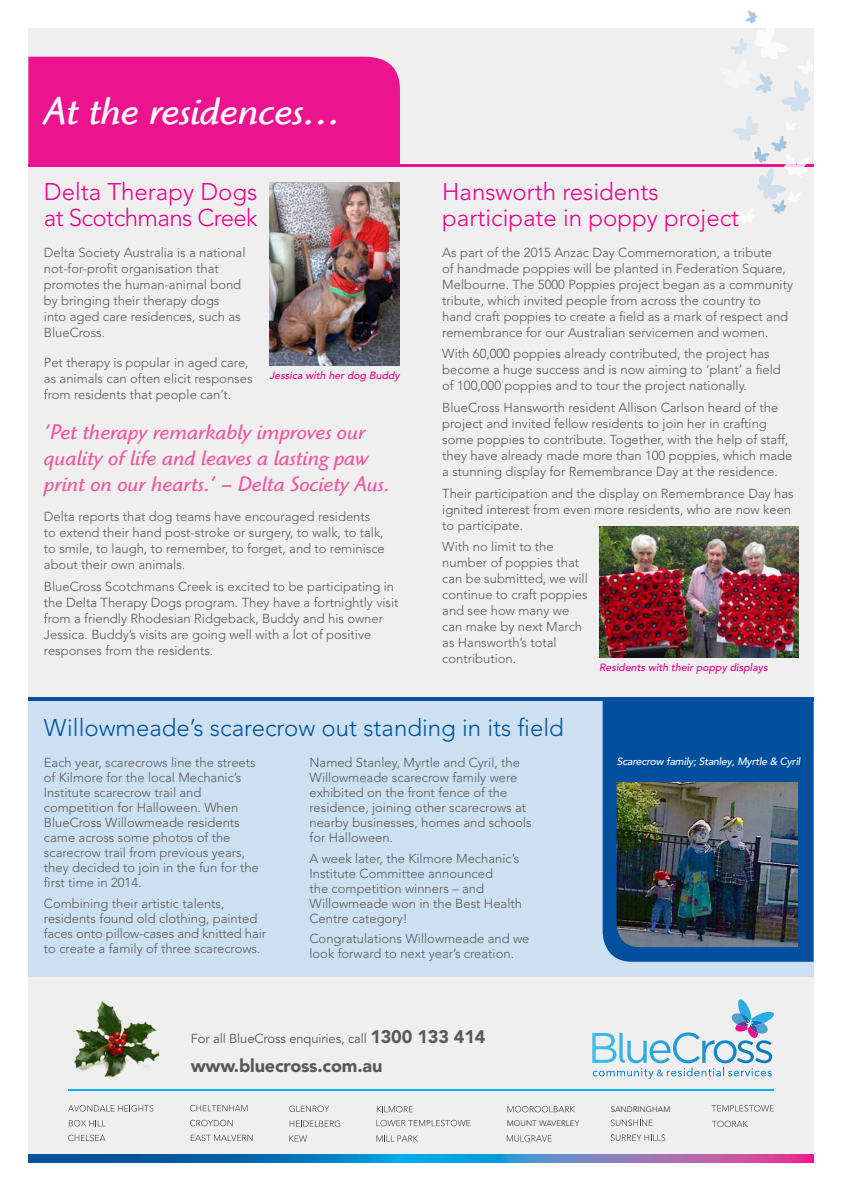
<style>
.page{position:relative;width:842px;height:1191px;background:#fff}
.page>*{position:absolute;margin:0;border:0;box-sizing:border-box;transform-origin:0 0}
.t1{font:italic 40px "Highlander ITC";color:#fff}
.t2{font:300 24px "Avenir LT Std";color:#00549e}
.t3{font:300 24px/26px "Avenir LT Std";color:#ec008c}
.t4{font:300 24px/26px "Avenir LT Std";letter-spacing:-.025em;color:#ec008c}
.t5{font:italic 22px/26px "Highlander ITC";color:#ef5ba1}
.t6{font:900 18px "Avenir LT Std";letter-spacing:-.01em;color:#58595b}
.t7{font:300 13px/16px "Avenir LT Std";color:#58595b}
.t8{font:13px "Avenir LT Std";letter-spacing:-.01em;color:#58595b}
.t9{font:italic 500 10.5px "Avenir LT Pro";color:#ec008c}
.t10{font:italic 500 10.5px "Avenir LT Pro";letter-spacing:-.02em;color:#fff}
.t11{font:8px "Avenir LT Std";color:#414042}
.s1{font-weight:900;font-size:18px}
</style>
<div class="page">
<div style="left:28px;top:28px;width:786px;height:1134px;background:#efeff0"></div>
<svg style="left:28px;top:1154px;width:786px;height:8px;background:#3e72b7"></svg>
<hr style="left:28px;top:164px;width:786px;height:3px;background:#ec148e">
<div style="left:28px;top:57px;width:372px;height:107px;background:#ec148e"></div>
<svg style="left:730px;top:10px;width:83px;height:213px"></svg>
<div style="left:28px;top:697px;width:786px;height:280px;background:#cde0f1"></div>
<hr style="left:28px;top:697px;width:786px;height:4px;background:#00509e">
<div style="left:603px;top:701px;width:211px;height:260px;background:#00509e"></div>
<img style="left:269px;top:182px;width:131px;height:183px">
<img style="left:599px;top:527px;width:199px;height:130px">
<img style="left:617px;top:782px;width:181px;height:165px">
<hr style="left:68px;top:1089px;width:706px;height:2px;background:#00aeef">
<svg style="left:592px;top:999px;width:182px;height:80px"></svg>
<svg style="left:68px;top:1105px;width:85px;height:6px"></svg>
<svg style="left:69px;top:1120px;width:36px;height:6px"></svg>
<svg style="left:68px;top:1134px;width:38px;height:7px"></svg>
<svg style="left:190px;top:1104px;width:57px;height:7px"></svg>
<svg style="left:190px;top:1119px;width:43px;height:7px"></svg>
<svg style="left:191px;top:1134px;width:62px;height:7px"></svg>
<svg style="left:289px;top:1105px;width:40px;height:7px"></svg>
<svg style="left:290px;top:1120px;width:50px;height:6px"></svg>
<svg style="left:289px;top:1135px;width:18px;height:6px"></svg>
<svg style="left:377px;top:1106px;width:36px;height:6px"></svg>
<svg style="left:376px;top:1119px;width:94px;height:7px"></svg>
<svg style="left:376px;top:1135px;width:42px;height:6px"></svg>
<svg style="left:507px;top:1105px;width:68px;height:7px"></svg>
<svg style="left:507px;top:1135px;width:45px;height:6px"></svg>
<svg style="left:611px;top:1119px;width:42px;height:7px"></svg>
<svg style="left:611px;top:1134px;width:54px;height:7px"></svg>
<svg style="left:712px;top:1105px;width:62px;height:6px"></svg>
<svg style="left:712px;top:1120px;width:36px;height:7px"></svg>
<img style="left:74px;top:1000px;width:86px;height:78px">
<h1 class="t1" style="left:44px;top:88px;width:299px">At the residences...</h1>
<h2 class="t4" style="left:44px;top:179px;width:215px">Delta Therapy Dogs at Scotchmans Creek</h2>
<p class="t7" style="left:44px;top:244px;width:203px">Delta Society Australia is a national not-for-profit organisation that promotes the human-animal bond by bringing their therapy dogs<br>into aged care residences, such as<br>BlueCross.</p>
<p class="t7" style="left:44px;top:354px;width:210px">Pet therapy is popular in aged care, as animals can often elicit responses from residents that people can’t.</p>
<h3 class="t5" style="left:44px;top:419px;width:348px">’Pet therapy remarkably improves our quality of life and leaves a lasting paw print on our hearts.’ – Delta Society Aus.</h3>
<p class="t7" style="left:44px;top:509px;width:342px">Delta reports that dog teams have encouraged residents to extend their hand post-stroke or surgery, to walk, to talk, to smile, to laugh, to remember, to forget, and to reminisce about their own animals.</p>
<p class="t7" style="left:44px;top:578px;width:356px">BlueCross Scotchmans Creek is excited to be participating in the Delta Therapy Dogs program. They have a fortnightly visit from a friendly Rhodesian Ridgeback, Buddy and his owner Jessica. Buddy’s visits are going well with a lot of positive responses from the residents.</p>
<p class="t9" style="left:269px;top:369px;width:132px">Jessica with her dog Buddy</p>
<h2 class="t3" style="left:442px;top:179px;width:298px">Hansworth residents participate in poppy project</h2>
<p class="t7" style="left:442px;top:244px;width:352px">As part of the 2015 Anzac Day Commemoration, a tribute<br>of handmade poppies will be planted in Federation Square, Melbourne. The 5000 Poppies project began as a community tribute, which invited people from across the country to hand craft poppies to create a field as a mark of respect and remembrance for our Australian servicemen and women.</p>
<p class="t7" style="left:442px;top:346px;width:340px">With 60,000 poppies already contributed, the project has become a huge success and is now aiming to ‘plant’ a field of 100,000 poppies and to tour the project nationally.</p>
<p class="t7" style="left:442px;top:399px;width:352px">BlueCross Hansworth resident Allison Carlson heard of the project and invited fellow residents to join her in crafting some poppies to contribute. Together, with the help of staff, they have already made more than 100 poppies, which made a stunning display for Remembrance Day at the residence.</p>
<p class="t7" style="left:442px;top:485px;width:353px">Their participation and the display on Remembrance Day has ignited interest from even more residents, who are now keen to participate.</p>
<p class="t7" style="left:442px;top:539px;width:147px">With no limit to the number of poppies that can be submitted, we will continue to craft poppies and see how many we can make by next March as Hansworth’s total contribution.</p>
<p class="t9" style="left:599px;top:660px;width:170px">Residents with their poppy displays</p>
<h2 class="t2" style="left:44px;top:713px;width:521px">Willowmeade’s scarecrow out standing in its field</h2>
<p class="t7" style="left:44px;top:755px;width:216px;line-height:15px">Each year, scarecrows line the streets of Kilmore for the local Mechanic’s<br>Institute scarecrow trail and competition for Halloween. When<br>BlueCross Willowmeade residents came across some photos of the scarecrow trail from previous years, they decided to join in the fun for the first time in 2014.</p>
<p class="t7" style="left:44px;top:895px;width:224px;line-height:15px">Combining their artistic talents, residents found old clothing, painted faces onto pillow-cases and knitted hair to create a family of three scarecrows.</p>
<p class="t7" style="left:309px;top:755px;width:224px;line-height:15px">Named Stanley, Myrtle and Cyril, the Willowmeade scarecrow family were exhibited on the front fence of the residence, joining other scarecrows at nearby businesses, homes and schools for Halloween.</p>
<p class="t7" style="left:309px;top:851px;width:214px;line-height:15px">A week later, the Kilmore Mechanic’s<br>Institute Committee announced<br>the competition winners – and<br>Willowmeade won in the Best Health<br>Centre category!</p>
<p class="t7" style="left:309px;top:931px;width:221px;line-height:15px">Congratulations Willowmeade and we look forward to next year’s creation.</p>
<p class="t8" style="left:191px;top:1031px;width:296px">For all BlueCross enquiries, call <span class="s1">1300 133 414</span></p>
<h3 class="t6" style="left:191px;top:1054px;width:193px">www.bluecross.com.au</h3>
<p class="t11" style="left:507px;top:1118px;width:74px">MOUNT WAVERLEY</p>
<p class="t10" style="left:617px;top:755px;width:185px">Scarecrow family; Stanley, Myrtle &amp; Cyril</p>
<p class="t11" style="left:611px;top:1104px;width:61px">SANDRINGHAM</p>
</div>
